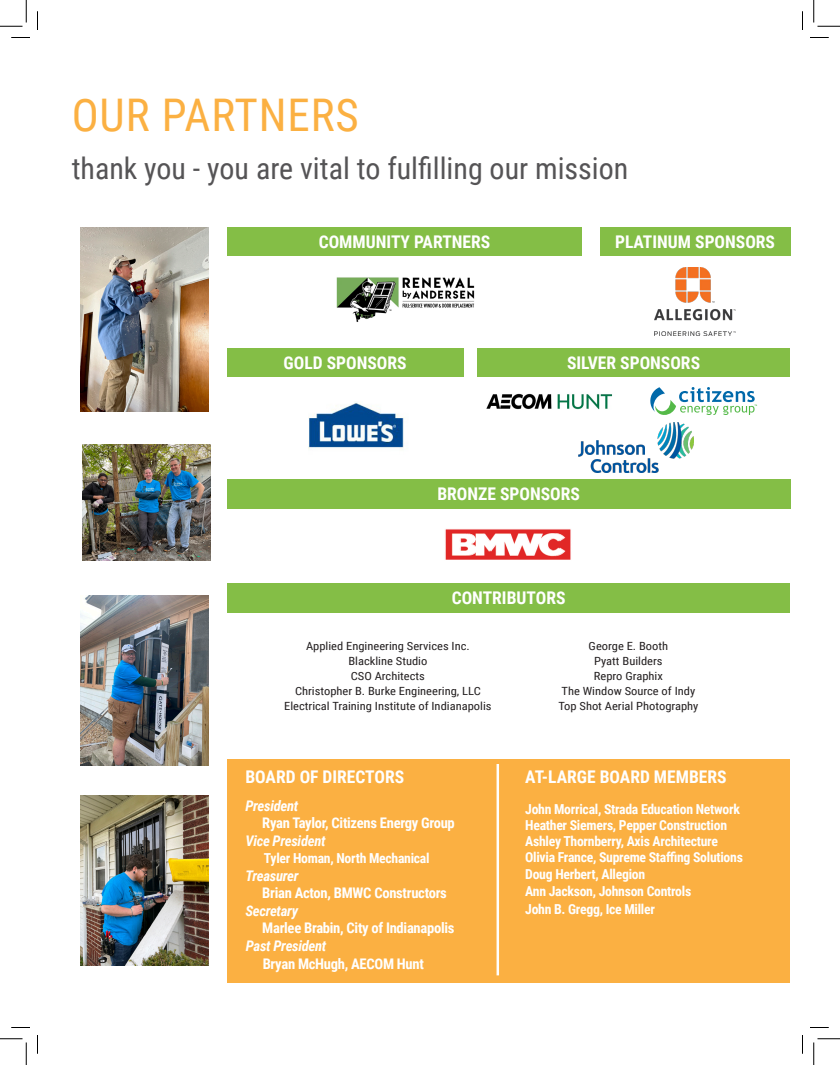
<style>
.page{position:relative;width:840px;height:1065px;background:#fff}
.page>*{position:absolute;margin:0;border:0;box-sizing:border-box;transform-origin:0 0}
.t1{font:45px "Roboto Condensed";letter-spacing:.02em;color:#fbb042}
.t2{font:30px "Roboto Condensed";color:#555456}
.t3{font:700 17.5px "Roboto Condensed";color:#fff}
.t4{font:700 14.62px "Roboto Condensed";letter-spacing:-.02em;color:#fff}
.t5{font:italic 700 14.62px "Roboto Condensed";letter-spacing:-.02em;color:#fff}
.t6{font:700 13.75px "Roboto Condensed";letter-spacing:-.02em;color:#fff}
.t7{font:11.25px "Roboto Condensed";color:#231f20;scale:1.11 1}
</style>
<div class="page">
<div style="left:227px;top:759px;width:563px;height:223px;background:#fbb042"></div>
<hr style="left:497px;top:764px;width:2px;height:211px;background:#fff">
<img style="left:337px;top:277px;width:138px;height:45px">
<div style="left:227px;top:479px;width:563px;height:29px;background:#84be46"></div>
<div style="left:227px;top:583px;width:563px;height:29px;background:#84be46"></div>
<div style="left:227px;top:227px;width:355px;height:29px;background:#84be46"></div>
<div style="left:600px;top:227px;width:190px;height:29px;background:#84be46"></div>
<div style="left:227px;top:348px;width:236px;height:29px;background:#84be46"></div>
<div style="left:477px;top:348px;width:313px;height:29px;background:#84be46"></div>
<img style="left:81px;top:595px;width:128px;height:170px">
<img style="left:81px;top:796px;width:128px;height:169px">
<img style="left:81px;top:227px;width:128px;height:184px">
<img style="left:82px;top:444px;width:128px;height:117px">
<img style="left:445px;top:529px;width:126px;height:31px">
<img style="left:308px;top:402px;width:96px;height:47px">
<img style="left:487px;top:393px;width:126px;height:17px">
<img style="left:654px;top:267px;width:82px;height:68px">
<svg style="left:650px;top:387px;width:107px;height:28px"></svg>
<img style="left:578px;top:422px;width:116px;height:50px">
<svg style="left:11px;top:37px;width:19px;height:1px"></svg>
<svg style="left:810px;top:37px;width:19px;height:1px"></svg>
<svg style="left:11px;top:1027px;width:19px;height:1px"></svg>
<svg style="left:810px;top:1027px;width:19px;height:1px"></svg>
<svg style="left:37px;top:11px;width:1px;height:19px"></svg>
<svg style="left:37px;top:1035px;width:1px;height:19px"></svg>
<svg style="left:802px;top:11px;width:1px;height:19px"></svg>
<svg style="left:802px;top:1035px;width:1px;height:19px"></svg>
<svg style="left:0;top:0;width:27px;height:27px"></svg>
<svg style="left:0;top:1039px;width:27px;height:26px"></svg>
<svg style="left:814px;top:0;width:26px;height:27px"></svg>
<svg style="left:814px;top:1039px;width:26px;height:26px"></svg>
<p class="t1" style="left:72px;top:84px;width:289px">OUR PARTNERS</p>
<p class="t2" style="left:72px;top:148px;width:558px">thank you - you are vital to fulfilling our mission</p>
<p class="t3" style="left:319px;top:229px;width:173px">COMMUNITY PARTNERS</p>
<p class="t3" style="left:615px;top:229px;width:162px">PLATINUM SPONSORS</p>
<p class="t3" style="left:284px;top:351px;width:124px">GOLD SPONSORS</p>
<p class="t3" style="left:567px;top:351px;width:135px">SILVER SPONSORS</p>
<p class="t3" style="left:437px;top:482px;width:144px">BRONZE SPONSORS</p>
<p class="t3" style="left:452px;top:586px;width:115px">CONTRIBUTORS</p>
<p class="t7" style="left:306px;top:638px;width:149px">Applied Engineering Services Inc.</p>
<p class="t7" style="left:348px;top:653px;width:73px">Blackline Studio</p>
<p class="t7" style="left:351px;top:668px;width:68px">CSO Architects</p>
<p class="t7" style="left:295px;top:683px;width:169px">Christopher B. Burke Engineering, LLC</p>
<p class="t7" style="left:284px;top:698px;width:188px">Electrical Training Institute of Indianapolis</p>
<p class="t7" style="left:589px;top:638px;width:73px">George E. Booth</p>
<p class="t7" style="left:594px;top:653px;width:63px">Pyatt Builders</p>
<p class="t7" style="left:594px;top:668px;width:64px">Repro Graphix</p>
<p class="t7" style="left:562px;top:683px;width:122px">The Window Source of Indy</p>
<p class="t7" style="left:558px;top:698px;width:128px">Top Shot Aerial Photography</p>
<p class="t3" style="left:245px;top:765px;width:160px">BOARD OF DIRECTORS</p>
<p class="t3" style="left:525px;top:765px;width:203px">AT-LARGE BOARD MEMBERS</p>
<p class="t5" style="left:245px;top:795px;width:54px">President</p>
<p class="t4" style="left:262px;top:813px;width:194px">Ryan Taylor, Citizens Energy Group</p>
<p class="t5" style="left:245px;top:830px;width:82px">Vice President</p>
<p class="t6" style="left:264px;top:849px;width:167px">Tyler Homan, North Mechanical</p>
<p class="t5" style="left:245px;top:865px;width:55px">Treasurer</p>
<p class="t4" style="left:262px;top:883px;width:186px">Brian Acton, BMWC Constructors</p>
<p class="t5" style="left:245px;top:900px;width:54px">Secretary</p>
<p class="t4" style="left:262px;top:918px;width:194px">Marlee Brabin, City of Indianapolis</p>
<p class="t5" style="left:246px;top:936px;width:82px">Past President</p>
<p class="t4" style="left:263px;top:953px;width:163px">Bryan McHugh, AECOM Hunt</p>
<p class="t6" style="left:525px;top:799px;width:216px">John Morrical, Strada Education Network</p>
<p class="t6" style="left:525px;top:815px;width:203px">Heather Siemers, Pepper Construction</p>
<p class="t6" style="left:525px;top:832px;width:194px">Ashley Thornberry, Axis Architecture</p>
<p class="t6" style="left:525px;top:848px;width:219px">Olivia France, Supreme Staffing Solutions</p>
<p class="t6" style="left:525px;top:864px;width:122px">Doug Herbert, Allegion</p>
<p class="t6" style="left:525px;top:882px;width:168px">Ann Jackson, Johnson Controls</p>
<p class="t6" style="left:525px;top:900px;width:131px">John B. Gregg, Ice Miller</p>
</div>
